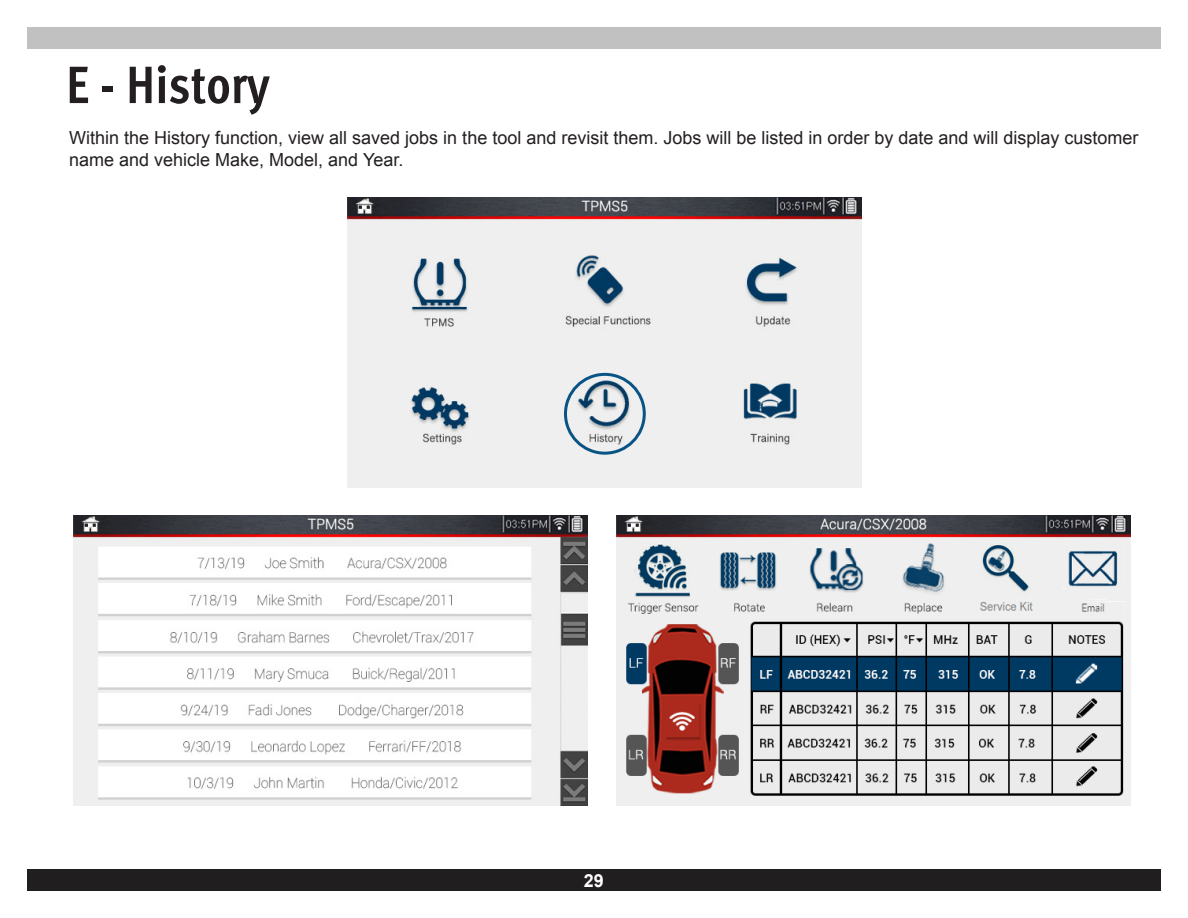
<style>
.page{position:relative;width:1188px;height:918px;background:#fff}
.page>*{position:absolute;margin:0;border:0;box-sizing:border-box;transform-origin:0 0}
.t1{font:52.5px "Meta Cond Bold LF";color:#231f20}
.t2{font:18px/21.6px "Arial";color:#231f20}
.t3{font:700 18px "Arial";color:#fff}
</style>
<div class="page">
<div style="left:27px;top:27px;width:1134px;height:22px;background:#c1c1c1"></div>
<div style="left:27px;top:869px;width:1134px;height:22px;background:#201e1f"></div>
<img style="left:348px;top:198px;width:514px;height:290px">
<div style="left:564px;top:373px;width:82px;height:82px;border:3px solid #0a5485;border-radius:50%"></div>
<img style="left:73px;top:516px;width:514px;height:290px">
<img style="left:616px;top:516px;width:514px;height:290px">
<h1 class="t1" style="left:66px;top:54px;width:205px">E - History</h1>
<p class="t2" style="left:69px;top:127px;width:1071px">Within the History function, view all saved jobs in the tool and revisit them. Jobs will be listed in order by date and will display customer name and vehicle Make, Model, and Year.</p>
<p class="t3" style="left:584px;top:869px;width:22px">29</p>
</div>
